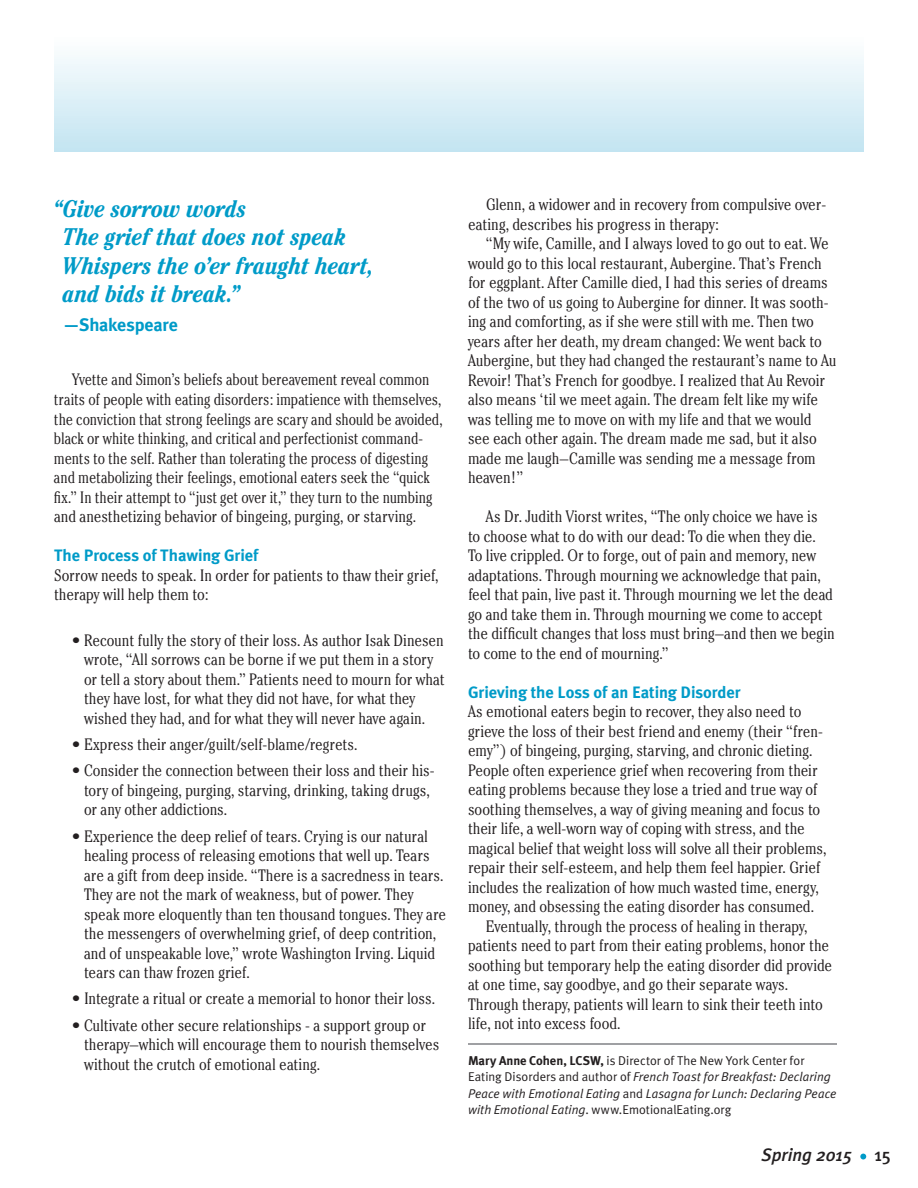
<style>
.page{position:relative;width:918px;height:1188px;background:#fff}
.page>*{position:absolute;margin:0;border:0;box-sizing:border-box;transform-origin:0 0}
.t1{font:italic 700 condensed 24px/28.5px "Cheltenham";letter-spacing:-.005em;color:#009bc8}
.t2{font:italic 500 18px "Meta Plus";color:#231f20}
.t3{font:700 18px "Meta Plus";letter-spacing:-.01em;color:#009bc8}
.t4{font:300 condensed 16.5px/19.5px "Cheltenham";letter-spacing:-.005em;color:#231f20;scale:1.05 1}
.t5{font:300 condensed 16.5px/19.5px "Cheltenham";letter-spacing:-.005em;color:#231f20}
.t6{font:700 16.5px "Meta Plus";letter-spacing:-.005em;color:#009bc8}
.t7{font:italic 12.75px/16.5px "Meta Plus Normal";letter-spacing:.01em;color:#231f20}
.s1{font-family:"Meta Plus";font-weight:700;font-style:normal}
.s2{font-style:normal}
</style>
<div class="page">
<svg style="left:860px;top:1154px;width:6px;height:6px"></svg>
<div style="left:54px;top:36px;width:810px;height:116px;background:linear-gradient(to bottom,#fff,#c3e4f1)"></div>
<hr style="left:468px;top:1043px;width:369px;height:2px;background:#808285">
<h1 class="t1" style="left:63px;top:194px;width:312px;text-indent:-9px">“Give sorrow words<br>The grief that does not speak<br>Whispers the o’er fraught heart, and bids it break.”</h1>
<p class="t3" style="left:63px;top:314px;width:117px">—Shakespeare</p>
<p class="t5" style="left:54px;top:370px;width:390px;text-indent:18px">Yvette and Simon’s beliefs about bereavement reveal common traits of people with eating disorders: impatience with themselves, the conviction that strong feelings are scary and should be avoided, black or white thinking, and critical and perfectionist command&shy;ments to the self. Rather than tolerating the process of digesting and metabolizing their feelings, emotional eaters seek the “quick fix.” In their attempt to “just get over it,” they turn to the numbing and anesthetizing behavior of bingeing, purging, or starving.</p>
<p class="t6" style="left:54px;top:546px;width:206px">The Process of Thawing Grief</p>
<p class="t4" style="left:54px;top:565px;width:368px">Sorrow needs to speak. In order for patients to thaw their grief, therapy will help them to:</p>
<p class="t4" style="left:84px;top:630px;width:345px;text-indent:-12px">• Recount fully the story of their loss. As author Isak Dinesen wrote, “All sorrows can be borne if we put them in a story or tell a story about them.” Patients need to mourn for what they have lost, for what they did not have, for what they wished they had, and for what they will never have again.</p>
<p class="t4" style="left:72px;top:734px;width:273px">• Express their anger/guilt/self-blame/regrets.</p>
<p class="t4" style="left:84px;top:761px;width:335px;text-indent:-12px">• Consider the connection between their loss and their his&shy;tory of bingeing, purging, starving, drinking, taking drugs, or any other addictions.</p>
<p class="t4" style="left:84px;top:826px;width:347px;text-indent:-12px">• Experience the deep relief of tears. Crying is our natural healing process of releasing emotions that well up. Tears are a gift from deep inside. “There is a sacredness in tears.<br>They are not the mark of weakness, but of power. They speak more eloquently than ten thousand tongues. They are the messengers of overwhelming grief, of deep contrition, and of unspeakable love,” wrote Washington Irving. Liquid tears can thaw frozen grief.</p>
<p class="t4" style="left:72px;top:989px;width:347px">• Integrate a ritual or create a memorial to honor their loss.</p>
<p class="t4" style="left:84px;top:1015px;width:340px;text-indent:-12px">• Cultivate other secure relationships - a support group or therapy–which will encourage them to nourish themselves without the crutch of emotional eating.</p>
<p class="t4" style="left:468px;top:194px;width:343px;text-indent:18px">Glenn, a widower and in recovery from compulsive over&shy;eating, describes his progress in therapy:</p>
<p class="t4" style="left:468px;top:233px;width:353px;text-indent:18px">“My wife, Camille, and I always loved to go out to eat. We would go to this local restaurant, Aubergine. That’s French for eggplant. After Camille died, I had this series of dreams of the two of us going to Aubergine for dinner. It was sooth&shy;ing and comforting, as if she were still with me. Then two years after her death, my dream changed: We went back to Aubergine, but they had changed the restaurant’s name to Au Revoir! That’s French for goodbye. I realized that Au Revoir also means ‘til we meet again. The dream felt like my wife was telling me to move on with my life and that we would see each other again. The dream made me sad, but it also made me laugh–Camille was sending me a message from heaven!”</p>
<p class="t4" style="left:468px;top:506px;width:351px;text-indent:18px">As Dr. Judith Viorst writes, “The only choice we have is<br>to choose what to do with our dead: To die when they die.<br>To live crippled. Or to forge, out of pain and memory, new adaptations. Through mourning we acknowledge that pain, feel that pain, live past it. Through mourning we let the dead go and take them in. Through mourning we come to accept the difficult changes that loss must bring–and then we begin to come to the end of mourning.”</p>
<p class="t6" style="left:468px;top:682px;width:274px">Grieving the Loss of an Eating Disorder</p>
<p class="t4" style="left:468px;top:701px;width:319px">As emotional eaters begin to recover, they also need to</p>
<p class="t4" style="left:468px;top:721px;width:339px">grieve the loss of their best friend and enemy (their “fren-</p>
<p class="t4" style="left:468px;top:740px;width:330px">emy”) of bingeing, purging, starving, and chronic dieting.</p>
<p class="t4" style="left:468px;top:760px;width:335px">People often experience grief when recovering from their</p>
<p class="t4" style="left:468px;top:779px;width:335px">eating problems because they lose a tried and true way of</p>
<p class="t4" style="left:468px;top:799px;width:337px">soothing themselves, a way of giving meaning and focus to</p>
<p class="t4" style="left:468px;top:818px;width:322px">their life, a well-worn way of coping with stress, and the</p>
<p class="t4" style="left:468px;top:838px;width:343px">magical belief that weight loss will solve all their problems,</p>
<p class="t4" style="left:468px;top:857px;width:337px">repair their self-esteem, and help them feel happier. Grief</p>
<p class="t4" style="left:468px;top:877px;width:336px">includes the realization of how much wasted time, energy,</p>
<p class="t4" style="left:468px;top:896px;width:331px">money, and obsessing the eating disorder has consumed.</p>
<p class="t4" style="left:486px;top:916px;width:308px">Eventually, through the process of healing in therapy,</p>
<p class="t4" style="left:468px;top:935px;width:346px">patients need to part from their eating problems, honor the</p>
<p class="t4" style="left:468px;top:955px;width:349px">soothing but temporary help the eating disorder did provide</p>
<p class="t4" style="left:468px;top:974px;width:307px">at one time, say goodbye, and go their separate ways.</p>
<p class="t4" style="left:468px;top:994px;width:339px">Through therapy, patients will learn to sink their teeth into</p>
<p class="t4" style="left:468px;top:1013px;width:147px">life, not into excess food.</p>
<p class="t7" style="left:468px;top:1052px;width:370px"><span class="s1">Mary Anne Cohen, LCSW,</span> <span class="s2">is Director of The New York Center for Eating Disorders and author of</span> French Toast for Breakfast: Declaring Peace with Emotional Eating <span class="s2">and</span> Lasagna for Lunch: Declaring Peace with Emotional Eating<span class="s2">. www.EmotionalEating.org</span></p>
<p class="t2" style="left:762px;top:1144px;width:131px">Spring 2015 <span class="s2">15</span></p>
</div>
